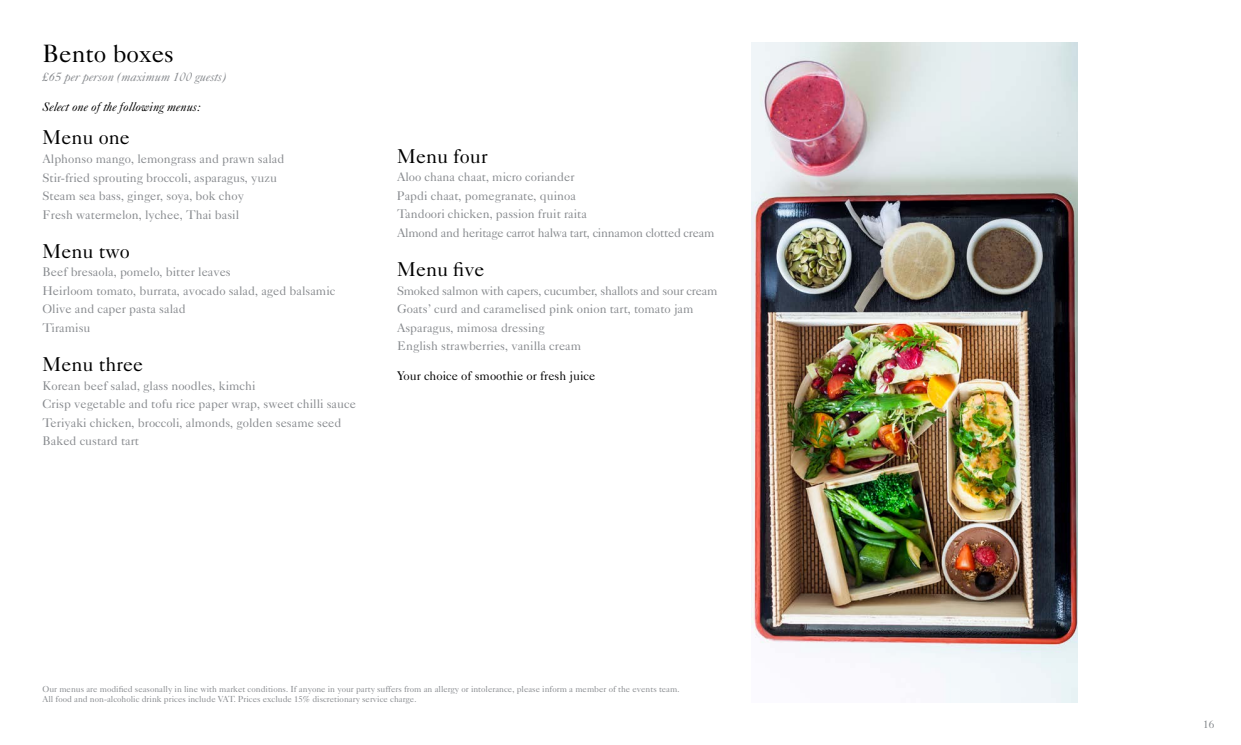
<style>
.page{position:relative;width:1241px;height:745px;background:#fff}
.page>*{position:absolute;margin:0;border:0;box-sizing:border-box;transform-origin:0 0}
.t1{font:25px "Caslon Five Forty";color:#000}
.t2{font:20px "Caslon Five Forty";color:#000}
.t3{font:12.5px/18.5px "Caslon Five Forty";color:#878a8e}
.t4{font:12.5px "Caslon Five Forty";color:#000}
.t5{font:italic 12.5px "Caslon Five Forty";color:#878a8e}
.t6{font:italic 12.5px "Caslon Five Forty";color:#000}
.t7{font:11.25px "Caslon 540 LT Std";color:#878a8e}
.t8{font:8.75px/10.5px "Caslon Five Forty";color:#878a8e}
</style>
<div class="page">
<img style="left:751px;top:43px;width:326px;height:659px">
<h1 class="t1" style="left:43px;top:38px;width:133px">Bento boxes</h1>
<p class="t5" style="left:43px;top:69px;width:185px">£65 per person (maximum 100 guests)</p>
<p class="t6" style="left:43px;top:99px;width:159px">Select one of the following menus:</p>
<h2 class="t2" style="left:43px;top:125px;width:89px">Menu one</h2>
<p class="t3" style="left:43px;top:149px;width:243px">Alphonso mango, lemongrass and prawn salad Stir-fried sprouting broccoli, asparagus, yuzu Steam sea bass, ginger, soya, bok choy<br>Fresh watermelon, lychee, Thai basil</p>
<h2 class="t2" style="left:43px;top:238px;width:89px">Menu two</h2>
<p class="t3" style="left:43px;top:262px;width:294px">Beef bresaola, pomelo, bitter leaves<br>Heirloom tomato, burrata, avocado salad, aged balsamic<br>Olive and caper pasta salad<br>Tiramisu</p>
<h2 class="t2" style="left:43px;top:352px;width:102px">Menu three</h2>
<p class="t3" style="left:43px;top:375px;width:315px">Korean beef salad, glass noodles, kimchi<br>Crisp vegetable and tofu rice paper wrap, sweet chilli sauce Teriyaki chicken, broccoli, almonds, golden sesame seed Baked custard tart</p>
<h2 class="t2" style="left:397px;top:143px;width:92px">Menu four</h2>
<p class="t3" style="left:397px;top:167px;width:319px">Aloo chana chaat, micro coriander<br>Papdi chaat, pomegranate, quinoa<br>Tandoori chicken, passion fruit raita<br>Almond and heritage carrot halwa tart, cinnamon clotted cream</p>
<h2 class="t2" style="left:397px;top:257px;width:89px">Menu five</h2>
<p class="t3" style="left:397px;top:280px;width:322px">Smoked salmon with capers, cucumber, shallots and sour cream Goats’ curd and caramelised pink onion tart, tomato jam Asparagus, mimosa dressing<br>English strawberries, vanilla cream</p>
<p class="t4" style="left:397px;top:368px;width:200px">Your choice of smoothie or fresh juice</p>
<p class="t8" style="left:43px;top:683px;width:638px">Our menus are modified seasonally in line with market conditions. If anyone in your party suffers from an allergy or intolerance, please inform a member of the events team.<br>All food and non-alcoholic drink prices include VAT. Prices exclude 15% discretionary service charge.</p>
<p class="t7" style="left:1202px;top:717px;width:13px">16</p>
</div>
